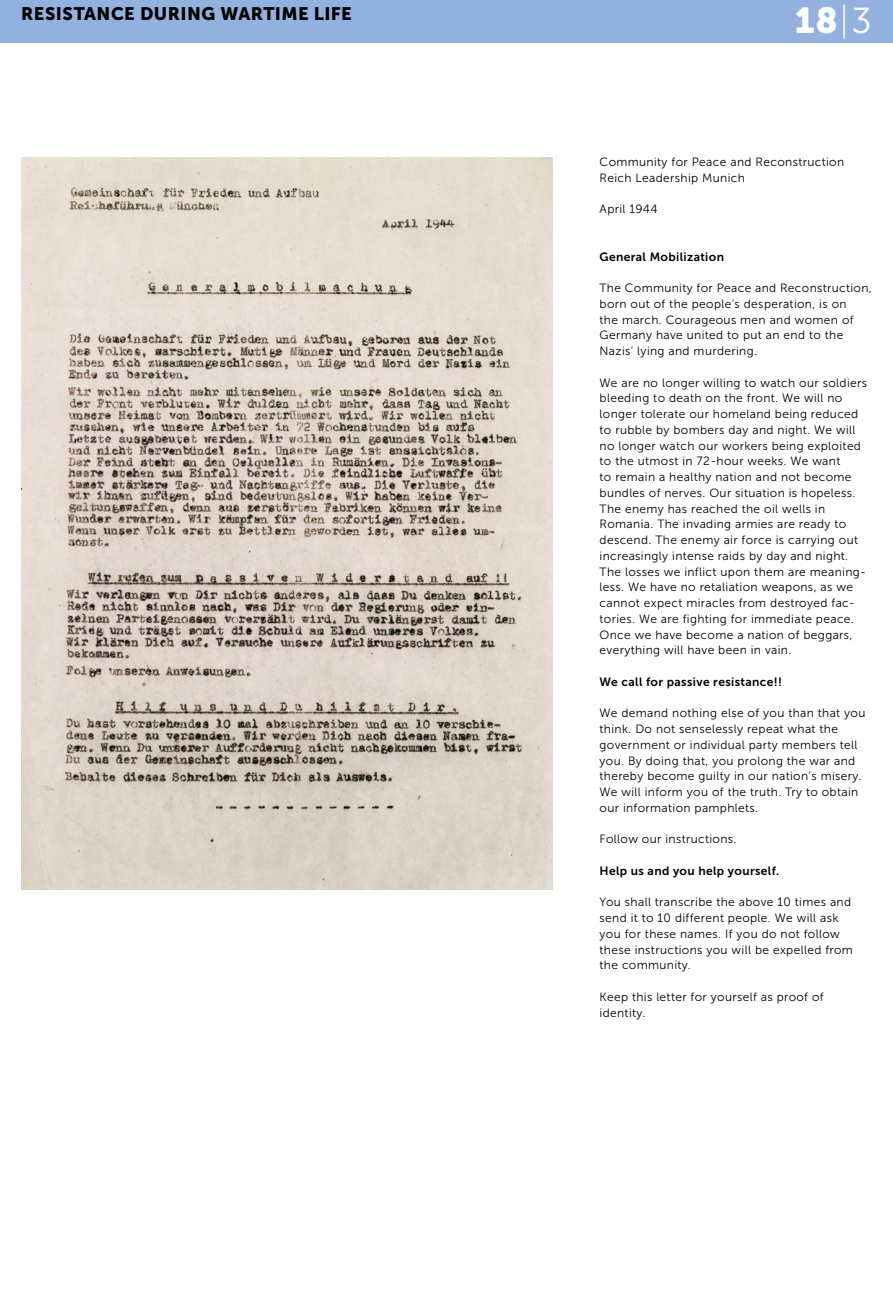
<style>
.page{position:relative;width:893px;height:1306px;background:#fff}
.page>*{position:absolute;margin:0;border:0;box-sizing:border-box;transform-origin:0 0}
.t1{font:36px "Museo Sans 900";color:#fff}
.t2{font:18px "Museo Sans 900";letter-spacing:.02em;color:#000}
.t3{font:12px/15.8px "Museo Sans 300";letter-spacing:.03em;color:#000}
.t4{font:12px "Museo Sans 700";letter-spacing:.03em;color:#000}
.s1{font-family:"Museo Sans 100"}
.s2{font-family:"Museo Sans 300"}
</style>
<div class="page">
<div style="left:0;top:0;width:893px;height:43px;background:#93b1de"></div>
<img style="left:21px;top:157px;width:532px;height:732px">
<h2 class="t2" style="left:21px;top:3px;width:332px">RESISTANCE DURING WARTIME LIFE</h2>
<h1 class="t1" style="left:795px;top:0;width:79px">18<span class="s1">|</span><span class="s2">3</span></h1>
<p class="t3" style="left:600px;top:154px;width:246px">Community for Peace and Reconstruction<br>Reich Leadership Munich</p>
<p class="t3" style="left:600px;top:201px;width:59px">April 1944</p>
<p class="t4" style="left:600px;top:250px;width:126px">General Mobilization</p>
<p class="t3" style="left:600px;top:280px;width:274px">The Community for Peace and Reconstruction, born out of the people’s desperation, is on<br>the march. Courageous men and women of Germany have united to put an end to the Nazis’ lying and murdering.</p>
<p class="t3" style="left:600px;top:374px;width:269px">We are no longer willing to watch our soldiers bleeding to death on the front. We will no longer tolerate our homeland being reduced to rubble by bombers day and night. We will no longer watch our workers being exploited to the utmost in 72-hour weeks. We want<br>to remain a healthy nation and not become bundles of nerves. Our situation is hopeless.<br>The enemy has reached the oil wells in Romania. The invading armies are ready to descend. The enemy air force is carrying out increasingly intense raids by day and night.<br>The losses we inflict upon them are meaning&shy;less. We have no retaliation weapons, as we cannot expect miracles from destroyed fac&shy;tories. We are fighting for immediate peace.<br>Once we have become a nation of beggars, everything will have been in vain.</p>
<p class="t4" style="left:600px;top:675px;width:184px">We call for passive resistance!!</p>
<p class="t3" style="left:600px;top:705px;width:267px">We demand nothing else of you than that you think. Do not senselessly repeat what the government or individual party members tell you. By doing that, you prolong the war and thereby become guilty in our nation’s misery.<br>We will inform you of the truth. Try to obtain our information pamphlets.</p>
<p class="t3" style="left:600px;top:831px;width:138px">Follow our instructions.</p>
<p class="t4" style="left:600px;top:864px;width:181px">Help us and you help yourself.</p>
<p class="t3" style="left:600px;top:894px;width:255px">You shall transcribe the above 10 times and send it to 10 different people. We will ask you for these names. If you do not follow these instructions you will be expelled from the community.</p>
<p class="t3" style="left:600px;top:989px;width:226px">Keep this letter for yourself as proof of identity.</p>
</div>
